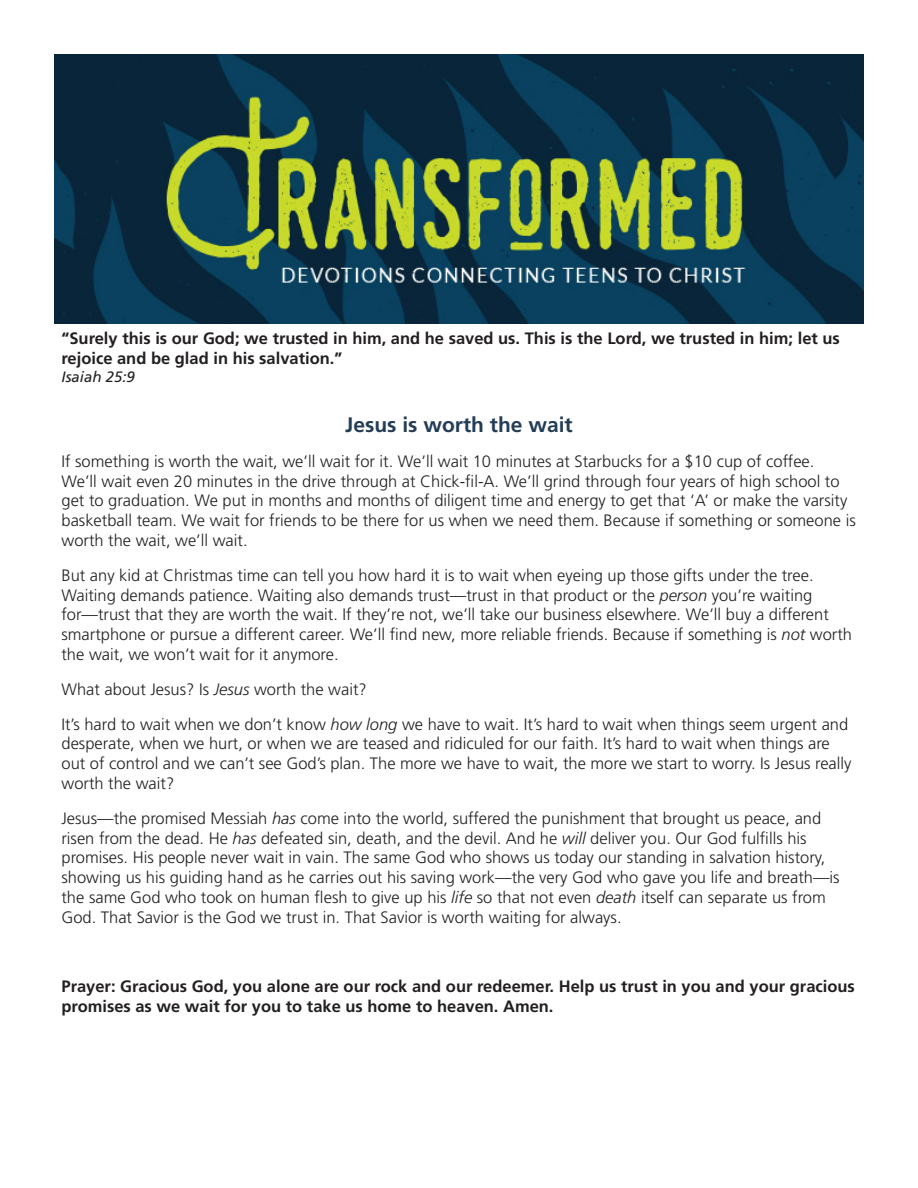
<style>
.page{position:relative;width:918px;height:1188px;background:#fff}
.page>*{position:absolute;margin:0;border:0;box-sizing:border-box;transform-origin:0 0}
.t1{font:700 21px "Frutiger LT Std";color:#243d57}
.body_copy{font:300 16.5px/19.8px "Frutiger LT Std";color:#231f20}
.body_copy-2{font:700 16.5px/19.8px "Frutiger LT Std";color:#231f20}
.Scripture_text{font:700 16.5px/19.8px "Frutiger LT Std";color:#231f20}
.Scripture_reference{font:italic 15px "Frutiger LT Std";color:#231f20}
.s1{font-style:italic}
</style>
<div class="page">
<img style="left:54px;top:54px;width:810px;height:270px">
<p class="Scripture_text" style="left:62px;top:328px;width:780px">“Surely this is our God; we trusted in him, and he saved us. This is the Lord, we trusted in him; let us rejoice and be glad in his salvation.”</p>
<p class="Scripture_reference" style="left:62px;top:368px;width:75px">Isaiah 25:9</p>
<p class="t1" style="left:345px;top:412px;width:229px">Jesus is worth the wait</p>
<p class="body_copy" style="left:62px;top:452px;width:796px">If something is worth the wait, we’ll wait for it. We’ll wait 10 minutes at Starbucks for a $10 cup of coffee.<br>We’ll wait even 20 minutes in the drive through at Chick-fil-A. We’ll grind through four years of high school to get to graduation. We put in months and months of diligent time and energy to get that ‘A’ or make the varsity basketball team. We wait for friends to be there for us when we need them. Because if something or someone is worth the wait, we’ll wait.</p>
<p class="body_copy" style="left:62px;top:566px;width:792px">But any kid at Christmas time can tell you how hard it is to wait when eyeing up those gifts under the tree.<br>Waiting demands patience. Waiting also demands trust—trust in that product or the <span class="s1">person</span> you’re waiting for—trust that they are worth the wait. If they’re not, we’ll take our business elsewhere. We’ll buy a different smartphone or pursue a different career. We’ll find new, more reliable friends. Because if something is <span class="s1">not</span> worth the wait, we won’t wait for it anymore.</p>
<p class="body_copy" style="left:62px;top:680px;width:307px">What about Jesus? Is <span class="s1">Jesus</span> worth the wait?</p>
<p class="body_copy" style="left:62px;top:714px;width:792px">It’s hard to wait when we don’t know <span class="s1">how long</span> we have to wait. It’s hard to wait when things seem urgent and desperate, when we hurt, or when we are teased and ridiculed for our faith. It’s hard to wait when things are out of control and we can’t see God’s plan. The more we have to wait, the more we start to worry. Is Jesus really worth the wait?</p>
<p class="body_copy" style="left:62px;top:809px;width:780px">Jesus—the promised Messiah <span class="s1">has</span> come into the world, suffered the punishment that brought us peace, and risen from the dead. He <span class="s1">has</span> defeated sin, death, and the devil. And he <span class="s1">will</span> deliver you. Our God fulfills his promises. His people never wait in vain. The same God who shows us today our standing in salvation history, showing us his guiding hand as he carries out his saving work—the very God who gave you life and breath—is the same God who took on human flesh to give up his <span class="s1">life</span> so that not even <span class="s1">death</span> itself can separate us from God. That Savior is the God we trust in. That Savior is worth waiting for always.</p>
<p class="body_copy-2" style="left:62px;top:977px;width:795px">Prayer: Gracious God, you alone are our rock and our redeemer. Help us trust in you and your gracious promises as we wait for you to take us home to heaven. Amen.</p>
</div>
